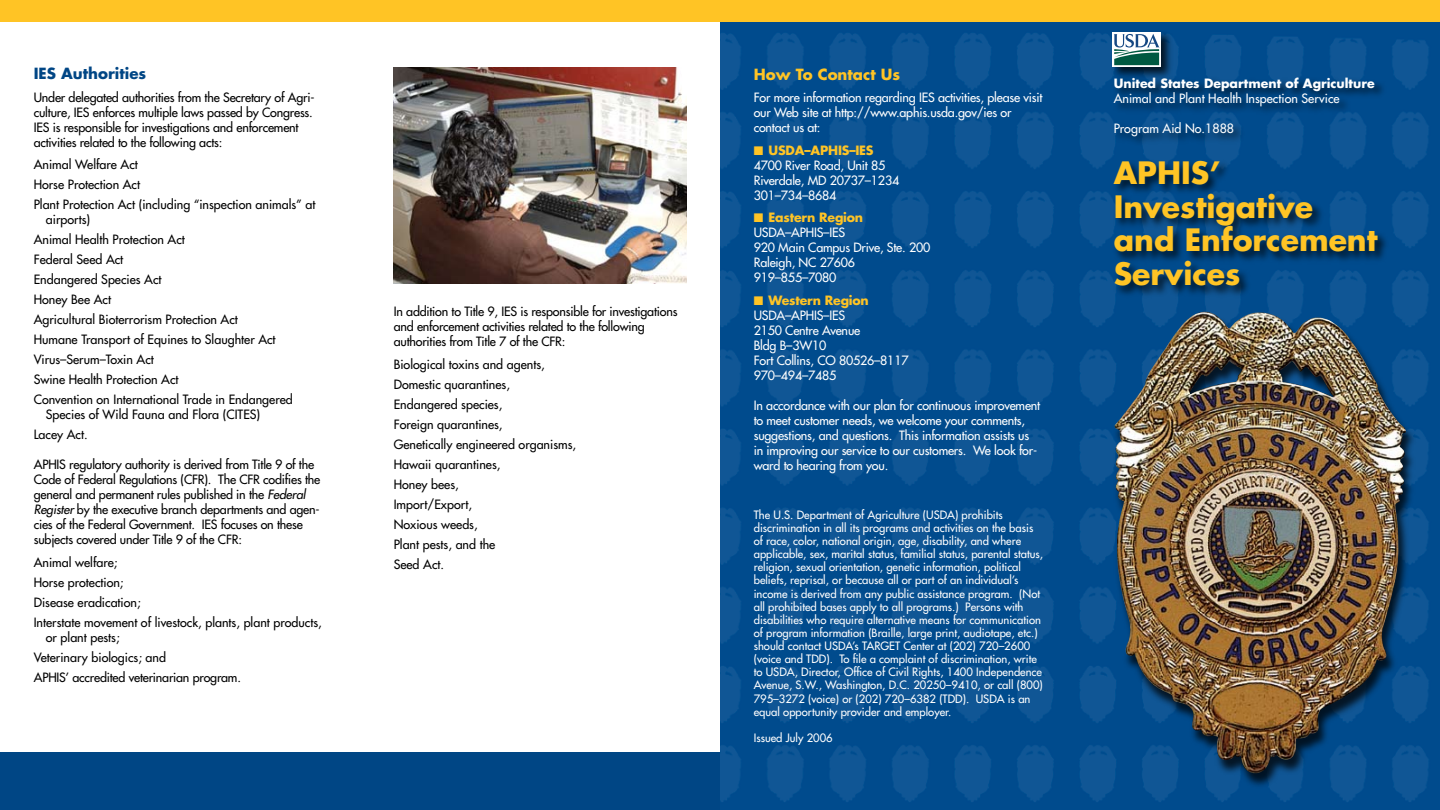
<style>
.page{position:relative;width:1440px;height:810px;background:#fff}
.page>*{position:absolute;margin:0;border:0;box-sizing:border-box;transform-origin:0 0}
.t1{font:700 30px/33.8px "Futura";color:#ffc425}
.t2{font:700 15px "Futura";color:#004685}
.t3{font:700 15px "Futura";color:#ffc425}
.t4{font:12.5px/20px "Futura";color:#000}
.t5{font:12.5px/15px "Futura";letter-spacing:-.015em;color:#fff}
.t6{font:700 12.5px "Futura";color:#fff}
.t7{font:11.25px/13.1px "Futura";color:#fff}
.s1{font-style:italic}
.s2{color:#ffc425}
.s3{font-weight:700;color:#ffc425}
</style>
<div class="page">
<div style="left:0;top:752px;width:1440px;height:58px;background:#004685"></div>
<img style="left:720px;top:22px;width:720px;height:780px">
<div style="left:0;top:0;width:1440px;height:22px;background:#ffc425"></div>
<div style="left:1112px;top:76px;width:278px;height:222px;background:#000;opacity:.75"></div>
<div style="left:1110px;top:30px;width:65px;height:50px;background:#000;opacity:.75"></div>
<svg style="left:1112px;top:32px;width:49px;height:35px"></svg>
<svg style="left:1114px;top:34px;width:46px;height:31px"></svg>
<img style="left:394px;top:68px;width:292px;height:216px">
<div style="left:1112px;top:312px;width:306px;height:478px;background:#000;opacity:.75"></div>
<img style="left:1115px;top:304px;width:293px;height:472px">
<p class="t2" style="left:34px;top:63px;width:114px">IES Authorities</p>
<p class="t4" style="left:34px;top:90px;width:282px;line-height:15px">Under delegated authorities from the Secretary of Agri&shy;culture, IES enforces multiple laws passed by Congress.<br>IES is responsible for investigations and enforcement activities related to the following acts:</p>
<p class="t4" style="left:34px;top:155px;width:283px">Animal Welfare Act<br>Horse Protection Act<br>Plant Protection Act (including “inspection animals” at</p>
<p class="t4" style="left:34px;top:210px;width:261px;text-indent:12px">airports)<br>Animal Health Protection Act<br>Federal Seed Act<br>Endangered Species Act<br>Honey Bee Act<br>Agricultural Bioterrorism Protection Act<br>Humane Transport of Equines to Slaughter Act<br>Virus–Serum–Toxin Act<br>Swine Health Protection Act<br>Convention on International Trade in Endangered</p>
<p class="t4" style="left:34px;top:405px;width:228px;text-indent:12px">Species of Wild Fauna and Flora (CITES)<br>Lacey Act.</p>
<p class="t4" style="left:34px;top:457px;width:288px;line-height:15px">APHIS regulatory authority is derived from Title 9 of the Code of Federal Regulations (CFR). The CFR codifies the general and permanent rules published in the <span class="s1">Federal Register</span> by the executive branch departments and agen&shy;cies of the Federal Government. IES focuses on these subjects covered under Title 9 of the CFR:</p>
<p class="t4" style="left:34px;top:552px;width:290px">Animal welfare;<br>Horse protection;<br>Disease eradication;<br>Interstate movement of livestock, plants, plant products,</p>
<p class="t4" style="left:34px;top:627px;width:209px;text-indent:12px">or plant pests;<br>Veterinary biologics; and<br>APHIS’ accredited veterinarian program.</p>
<p class="t4" style="left:394px;top:304px;width:285px;line-height:15px">In addition to Title 9, IES is responsible for investigations and enforcement activities related to the following authorities from Title 7 of the CFR:</p>
<p class="t4" style="left:394px;top:354px;width:184px">Biological toxins and agents,<br>Domestic quarantines,<br>Endangered species,<br>Foreign quarantines,<br>Genetically engineered organisms,<br>Hawaii quarantines,<br>Honey bees,<br>Import/Export,<br>Noxious weeds,<br>Plant pests, and the<br>Seed Act.</p>
<p class="t3" style="left:754px;top:64px;width:148px">How To Contact Us</p>
<p class="t5" style="left:754px;top:90px;width:290px">For more information regarding IES activities, please visit our Web site at http://www.aphis.usda.gov/ies or contact us at:</p>
<p class="t5" style="left:754px;top:143px;width:147px"><span class="s2">■</span> <span class="s3">USDA–APHIS–IES<br></span>4700 River Road, Unit 85<br>Riverdale, MD 20737–1234<br>301–734–8684</p>
<p class="t5" style="left:754px;top:210px;width:178px"><span class="s2">■</span> <span class="s3">Eastern Region<br></span>USDA–APHIS–IES<br>920 Main Campus Drive, Ste. 200<br>Raleigh, NC 27606<br>919–855–7080</p>
<p class="t5" style="left:754px;top:293px;width:156px"><span class="s2">■</span> <span class="s3">Western Region<br></span>USDA–APHIS–IES<br>2150 Centre Avenue<br>Bldg B–3W10<br>Fort Collins, CO 80526–8117<br>970–494–7485</p>
<p class="t5" style="left:754px;top:398px;width:288px">In accordance with our plan for continuous improvement to meet customer needs, we welcome your comments, suggestions, and questions. This information assists us in improving our service to our customers. We look for&shy;ward to hearing from you.</p>
<p class="t7" style="left:754px;top:508px;width:291px">The U.S. Department of Agriculture (USDA) prohibits discrimination in all its programs and activities on the basis of race, color, national origin, age, disability, and where applicable, sex, marital status, familial status, parental status, religion, sexual orientation, genetic information, political beliefs, reprisal, or because all or part of an individual’s income is derived from any public assistance program. (Not all prohibited bases apply to all programs.) Persons with disabilities who require alternative means for communication of program information (Braille, large print, audiotape, etc.) should contact USDA’s TARGET Center at (202) 720–2600 (voice and TDD). To file a complaint of discrimination, write to USDA, Director, Office of Civil Rights, 1400 Independence Avenue, S.W., Washington, D.C. 20250–9410, or call (800)<br>795–3272 (voice) or (202) 720–6382 (TDD). USDA is an equal opportunity provider and employer.</p>
<p class="t7" style="left:754px;top:731px;width:81px">Issued July 2006</p>
<p class="t6" style="left:1114px;top:75px;width:262px">United States Department of Agriculture</p>
<p class="t5" style="left:1114px;top:91px;width:227px">Animal and Plant Health Inspection Service</p>
<p class="t5" style="left:1114px;top:121px;width:122px">Program Aid No.1888</p>
<h1 class="t1" style="left:1114px;top:155px;width:265px">APHIS’<br>Investigative and Enforcement<br>Services</h1>
</div>
